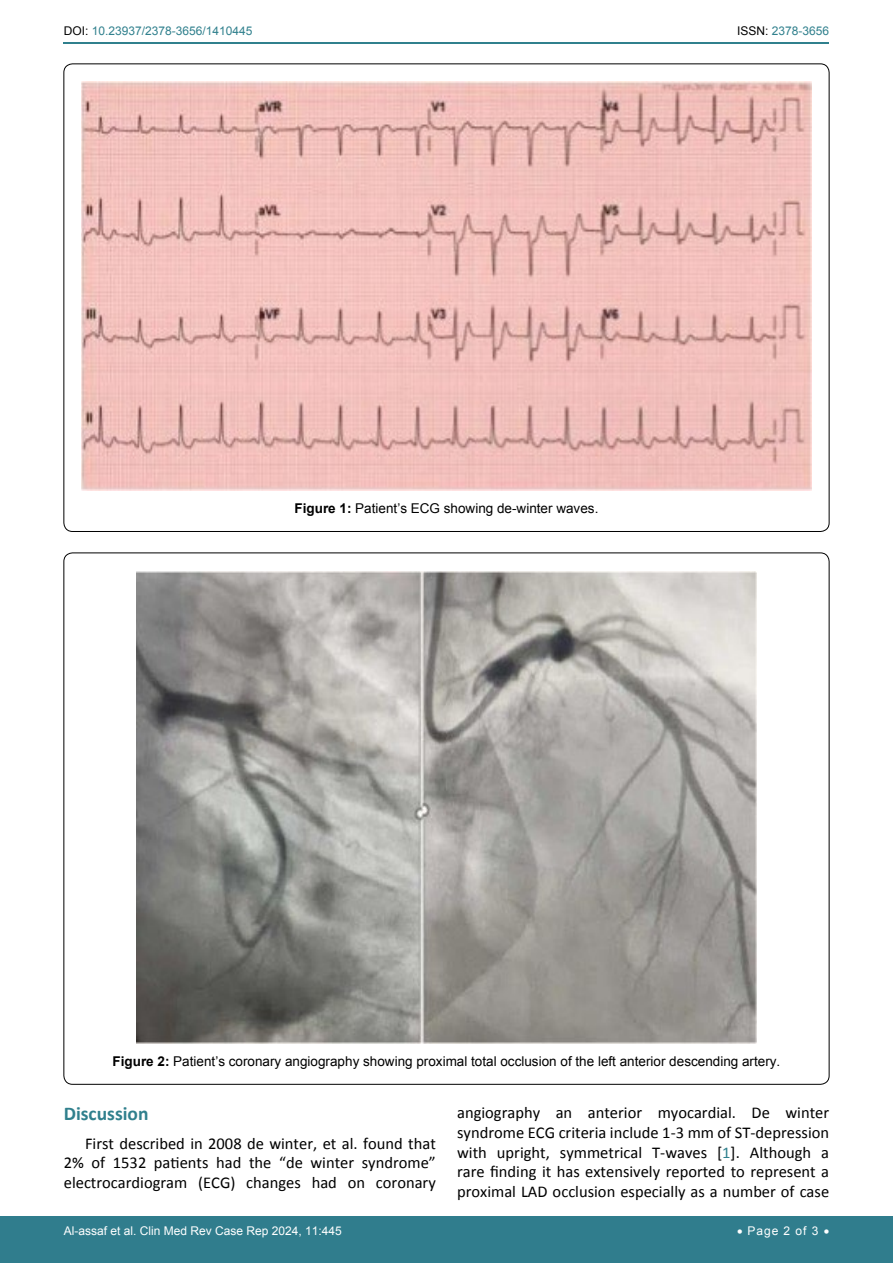
<style>
.page{position:relative;width:893px;height:1263px;background:#fff}
.page>*{position:absolute;margin:0;border:0;box-sizing:border-box;transform-origin:0 0}
.t1{font:700 19.5px "Calibri";color:#30808d}
.t2{font:16.5px/19.8px "Calibri";color:#000;text-align:justify}
.t3{font:13.5px "Arial";color:#000}
.t4{font:12px "Arial";color:#fff}
.t5{font:12px "Arial";color:#30808d}
.s1{color:#000}
.s2{font-weight:700}
.s3{color:#30808d}
</style>
<div class="page">
<hr style="left:64px;top:43px;width:765px;height:1px;background:#30808d">
<div style="left:0;top:1217px;width:893px;height:46px;background:#307d8d"></div>
<img style="left:82px;top:82px;width:729px;height:409px">
<img style="left:137px;top:571px;width:619px;height:472px">
<p class="t5" style="left:64px;top:23px;width:190px"><span class="s1">DOI:</span> 10.23937/2378-3656/1410445</p>
<p class="t5" style="left:737px;top:23px;width:94px"><span class="s1">ISSN:</span> 2378-3656</p>
<p class="t3" style="left:295px;top:500px;width:305px"><span class="s2">Figure 1:</span> Patient’s ECG showing de-winter waves.</p>
<p class="t3" style="left:113px;top:1052px;width:669px"><span class="s2">Figure 2:</span> Patient’s coronary angiography showing proximal total occlusion of the left anterior descending artery.</p>
<p class="t1" style="left:64px;top:1101px;width:86px">Discussion</p>
<p class="t2" style="left:64px;top:1133px;width:374px;text-indent:21px">First described in 2008 de winter, et al. found that 2% of 1532 patients had the “de winter syndrome” electrocardiogram (ECG) changes had on coronary</p>
<p class="t2" style="left:457px;top:1103px;width:374px">angiography an anterior myocardial. De winter syndrome ECG criteria include 1-3 mm of ST-depression with upright, symmetrical T-waves [<span class="s3">1</span>]. Although a rare finding it has extensively reported to represent a proximal LAD occlusion especially as a number of case</p>
<p class="t4" style="left:64px;top:1223px;width:280px">Al-assaf et al. Clin Med Rev Case Rep 2024, 11:445</p>
<p class="t4" style="left:737px;top:1223px;width:94px">• Page 2 of 3 •</p>
</div>
